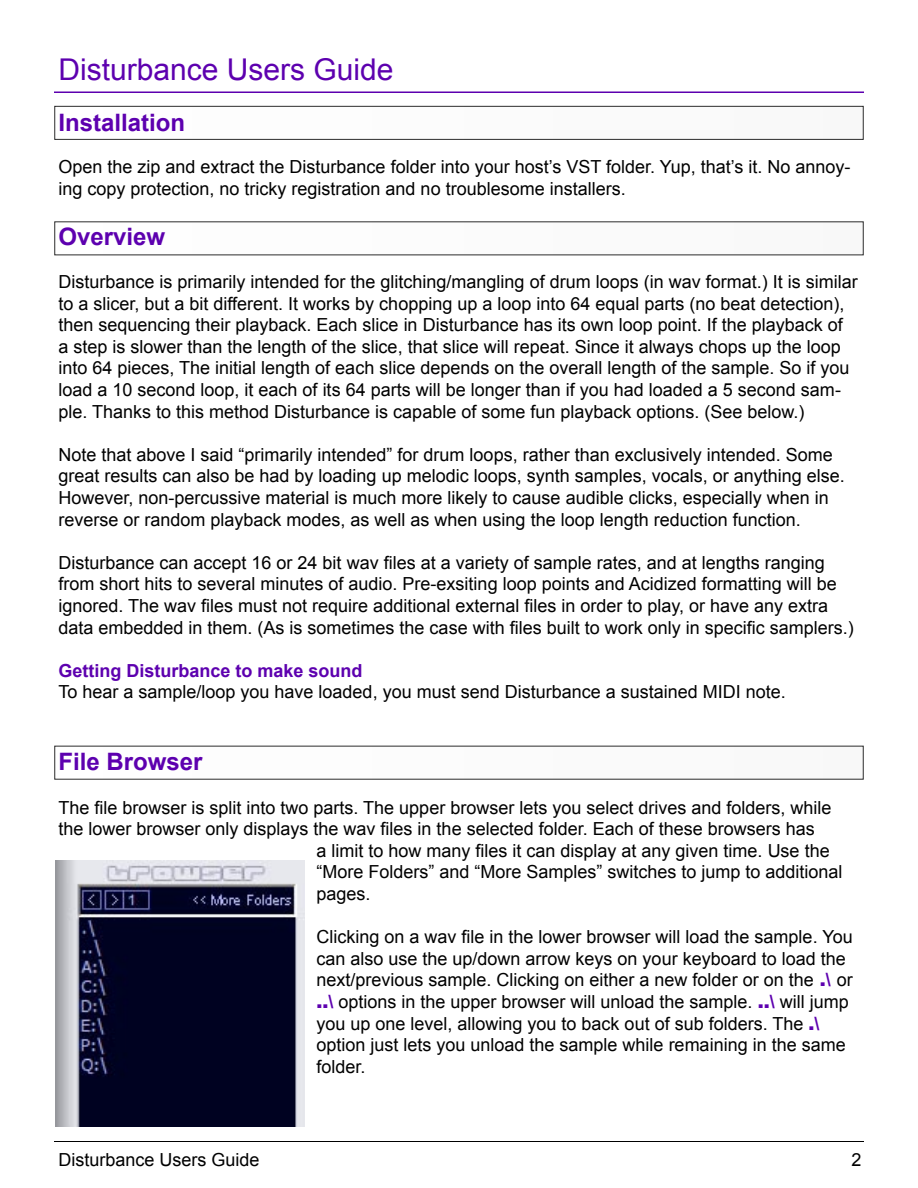
<style>
.page{position:relative;width:918px;height:1188px;background:#fff}
.page>*{position:absolute;margin:0;border:0;box-sizing:border-box;transform-origin:0 0}
.t1{font:30px "Arial";color:#5d00af}
.t2{font:700 24px "Arial";color:#5d00af}
.t3{font:18px/21.6px "Arial";color:#000}
.t4{font:700 18px "Arial";color:#5d00af}
.s1{font-weight:900;color:#5d00af}
</style>
<div class="page">
<hr style="left:54px;top:1141px;width:810px;height:1px;background:#000">
<div style="left:55px;top:106px;width:808px;height:34px;border:1px solid #2c2c2c"></div>
<img style="left:56px;top:860px;width:248px;height:266px">
<hr style="left:54px;top:91px;width:810px;height:2px;background:#5d00af">
<p class="t1" style="left:58px;top:50px;width:337px">Disturbance Users Guide</p>
<p class="t2" style="left:58px;top:107px;width:128px">Installation</p>
<p class="t3" style="left:58px;top:156px;width:794px">Open the zip and extract the Disturbance folder into your host’s VST folder. Yup, that’s it. No annoy&shy;ing copy protection, no tricky registration and no troublesome installers.</p>
<p class="t2" style="left:58px;top:221px;width:108px">Overview</p>
<p class="t3" style="left:58px;top:271px;width:801px">Disturbance is primarily intended for the glitching/mangling of drum loops (in wav format.) It is similar to a slicer, but a bit different. It works by chopping up a loop into 64 equal parts (no beat detection), then sequencing their playback. Each slice in Disturbance has its own loop point. If the playback of<br>a step is slower than the length of the slice, that slice will repeat. Since it always chops up the loop into 64 pieces, The initial length of each slice depends on the overall length of the sample. So if you load a 10 second loop, it each of its 64 parts will be longer than if you had loaded a 5 second sam&shy;ple. Thanks to this method Disturbance is capable of some fun playback options. (See below.)</p>
<p class="t3" style="left:58px;top:444px;width:788px">Note that above I said “primarily intended” for drum loops, rather than exclusively intended. Some great results can also be had by loading up melodic loops, synth samples, vocals, or anything else.<br>However, non-percussive material is much more likely to cause audible clicks, especially when in reverse or random playback modes, as well as when using the loop length reduction function.</p>
<p class="t3" style="left:58px;top:552px;width:797px">Disturbance can accept 16 or 24 bit wav files at a variety of sample rates, and at lengths ranging from short hits to several minutes of audio. Pre-exsiting loop points and Acidized formatting will be ignored. The wav files must not require additional external files in order to play, or have any extra data embedded in them. (As is sometimes the case with files built to work only in specific samplers.)</p>
<p class="t4" style="left:58px;top:659px;width:306px">Getting Disturbance to make sound</p>
<p class="t3" style="left:58px;top:681px;width:729px">To hear a sample/loop you have loaded, you must send Disturbance a sustained MIDI note.</p>
<p class="t2" style="left:58px;top:746px;width:146px">File Browser</p>
<p class="t3" style="left:58px;top:797px;width:774px">The file browser is split into two parts. The upper browser lets you select drives and folders, while</p>
<p class="t3" style="left:58px;top:818px;width:758px">the lower browser only displays the wav files in the selected folder. Each of these browsers has</p>
<p class="t3" style="left:316px;top:840px;width:515px">a limit to how many files it can display at any given time. Use the</p>
<p class="t3" style="left:316px;top:861px;width:528px">“More Folders” and “More Samples” switches to jump to additional</p>
<p class="t3" style="left:316px;top:883px;width:56px">pages.</p>
<p class="t3" style="left:316px;top:926px;width:538px">Clicking on a wav file in the lower browser will load the sample. You can also use the up/down arrow keys on your keyboard to load the next/previous sample. Clicking on either a new folder or on the <span class="s1">.\</span> or <span class="s1">..\</span> options in the upper browser will unload the sample. <span class="s1">..\</span> will jump you up one level, allowing you to back out of sub folders. The <span class="s1">.\ </span>option just lets you unload the sample while remaining in the same folder.</p>
<p class="t3" style="left:58px;top:1149px;width:203px">Disturbance Users Guide</p>
<p class="t3" style="left:852px;top:1149px;width:12px">2</p>
</div>
